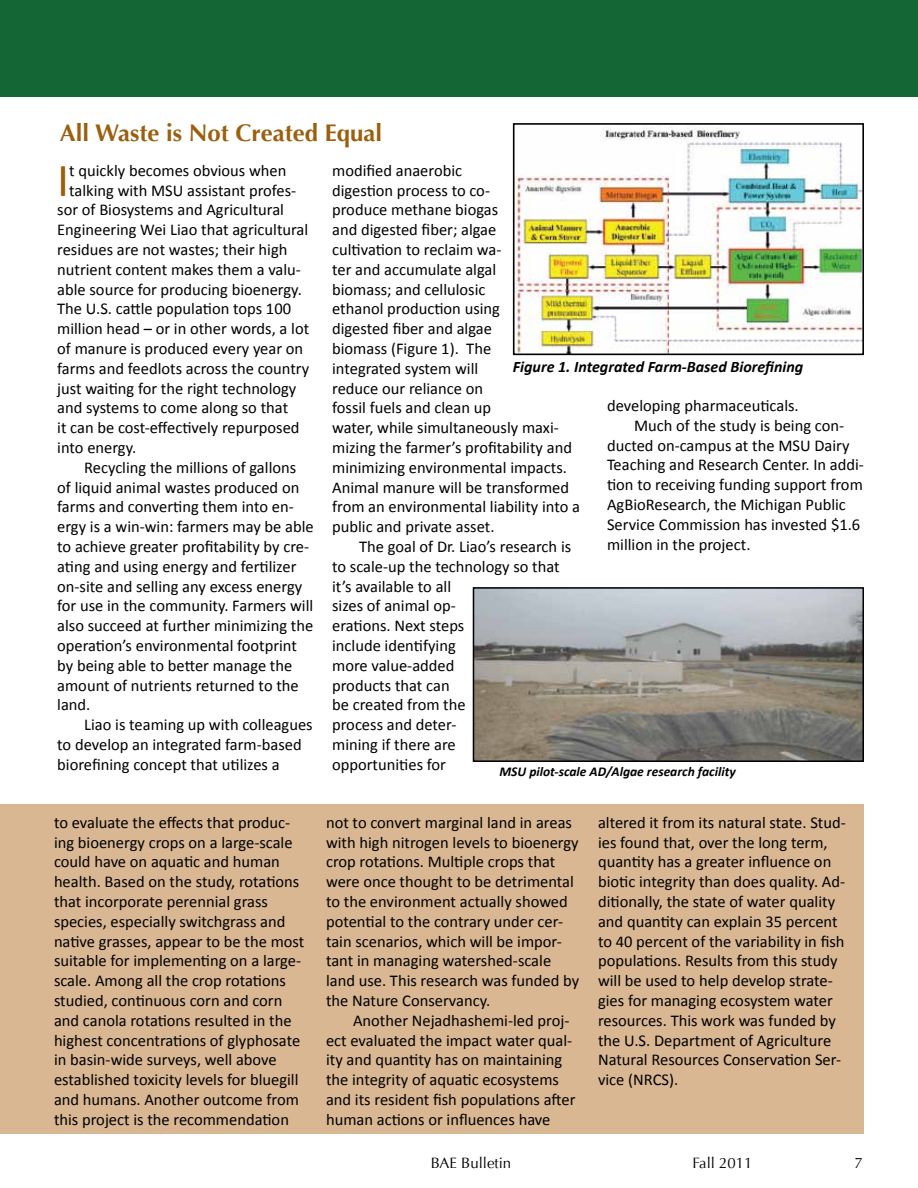
<style>
.page{position:relative;width:918px;height:1188px;background:#fff}
.page>*{position:absolute;margin:0;border:0;box-sizing:border-box;transform-origin:0 0}
.t1{font:47.7px "Calibri";color:#9b5f0e}
.t2{font:700 24px "Optima";color:#9b5f0e}
.t3{font:16.5px/19.8px "Calibri";color:#000}
.t4{font:italic 700 16.05px "Calibri";color:#000}
.t5{font:15px "Optima";color:#000}
.t6{font:italic 700 13.5px "Calibri";color:#000}
</style>
<div class="page">
<div style="left:0;top:0;width:918px;height:97px;background:#146734"></div>
<div style="left:0;top:805px;width:864px;height:329px;background:#d9b792"></div>
<img style="left:516px;top:128px;width:345px;height:224px">
<div style="left:513px;top:123px;width:351px;height:232px;border:2px solid #000"></div>
<img style="left:476px;top:590px;width:385px;height:169px">
<div style="left:473px;top:587px;width:391px;height:175px;border:2px solid #000"></div>
<h2 class="t2" style="left:60px;top:119px;width:324px">All Waste is Not Created Equal</h2>
<h1 class="t1" style="left:57px;top:150px;width:14px">I</h1>
<p class="t3" style="left:69px;top:160px;width:219px">t quickly becomes obvious when</p>
<p class="t3" style="left:69px;top:179px;width:229px">talking with MSU assistant profes-</p>
<p class="t3" style="left:57px;top:199px;width:228px">sor of Biosystems and Agricultural</p>
<p class="t3" style="left:57px;top:219px;width:253px">Engineering Wei Liao that agricultural</p>
<p class="t3" style="left:57px;top:239px;width:232px">residues are not wastes; their high</p>
<p class="t3" style="left:57px;top:259px;width:245px">nutrient content makes them a valu-</p>
<p class="t3" style="left:57px;top:278px;width:246px">able source for producing bioenergy.</p>
<p class="t3" style="left:57px;top:298px;width:235px">The U.S. cattle population tops 100</p>
<p class="t3" style="left:57px;top:318px;width:253px">million head – or in other words, a lot</p>
<p class="t3" style="left:57px;top:338px;width:248px">of manure is produced every year on</p>
<p class="t3" style="left:57px;top:358px;width:254px">farms and feedlots across the country</p>
<p class="t3" style="left:57px;top:377px;width:241px">just waiting for the right technology</p>
<p class="t3" style="left:57px;top:397px;width:232px">and systems to come along so that</p>
<p class="t3" style="left:57px;top:417px;width:244px">it can be cost-effectively repurposed</p>
<p class="t3" style="left:57px;top:437px;width:81px">into energy.</p>
<p class="t3" style="left:84px;top:457px;width:214px">Recycling the millions of gallons</p>
<p class="t3" style="left:57px;top:476px;width:244px">of liquid animal wastes produced on</p>
<p class="t3" style="left:57px;top:496px;width:238px">farms and converting them into en-</p>
<p class="t3" style="left:57px;top:516px;width:258px">ergy is a win-win: farmers may be able</p>
<p class="t3" style="left:57px;top:536px;width:253px">to achieve greater profitability by cre-</p>
<p class="t3" style="left:57px;top:556px;width:241px">ating and using energy and fertilizer</p>
<p class="t3" style="left:57px;top:575px;width:247px">on-site and selling any excess energy</p>
<p class="t3" style="left:57px;top:595px;width:258px">for use in the community. Farmers will</p>
<p class="t3" style="left:57px;top:615px;width:258px">also succeed at further minimizing the</p>
<p class="t3" style="left:57px;top:635px;width:241px">operation’s environmental footprint</p>
<p class="t3" style="left:57px;top:655px;width:237px">by being able to better manage the</p>
<p class="t3" style="left:57px;top:674px;width:243px">amount of nutrients returned to the</p>
<p class="t3" style="left:57px;top:694px;width:35px">land.</p>
<p class="t3" style="left:84px;top:714px;width:230px">Liao is teaming up with colleagues</p>
<p class="t3" style="left:57px;top:734px;width:246px">to develop an integrated farm-based</p>
<p class="t3" style="left:57px;top:754px;width:224px">biorefining concept that utilizes a</p>
<p class="t3" style="left:332px;top:160px;width:250px">modified anaerobic<br>digestion process to co-<br>produce methane biogas<br>and digested fiber; algae<br>cultivation to reclaim wa-<br>ter and accumulate algal<br>biomass; and cellulosic<br>ethanol production using<br>digested fiber and algae<br>biomass (Figure 1). The<br>integrated system will<br>reduce our reliance on<br>fossil fuels and clean up<br>water, while simultaneously maxi&shy;mizing the farmer’s profitability and minimizing environmental impacts.<br>Animal manure will be transformed from an environmental liability into a public and private asset.</p>
<p class="t3" style="left:332px;top:536px;width:241px;text-indent:27px">The goal of Dr. Liao’s research is to scale-up the technology so that it’s available to all<br>sizes of animal op-<br>erations. Next steps<br>include identifying<br>more value-added<br>products that can<br>be created from the<br>process and deter-<br>mining if there are<br>opportunities for</p>
<p class="t4" style="left:513px;top:356px;width:292px">Figure 1. Integrated Farm-Based Biorefining</p>
<p class="t3" style="left:607px;top:395px;width:193px">developing pharmaceuticals.</p>
<p class="t3" style="left:634px;top:415px;width:212px">Much of the study is being con-</p>
<p class="t3" style="left:607px;top:434px;width:244px">ducted on-campus at the MSU Dairy</p>
<p class="t3" style="left:607px;top:454px;width:258px">Teaching and Research Center. In addi-</p>
<p class="t3" style="left:607px;top:474px;width:257px">tion to receiving funding support from</p>
<p class="t3" style="left:607px;top:494px;width:240px">AgBioResearch, the Michigan Public</p>
<p class="t3" style="left:607px;top:514px;width:255px">Service Commission has invested $1.6</p>
<p class="t3" style="left:607px;top:533px;width:145px">million in the project.</p>
<p class="t6" style="left:499px;top:763px;width:238px">MSU pilot-scale AD/Algae research facility</p>
<p class="t3" style="left:54px;top:812px;width:252px">to evaluate the effects that produc&shy;ing bioenergy crops on a large-scale could have on aquatic and human health. Based on the study, rotations that incorporate perennial grass species, especially switchgrass and native grasses, appear to be the most suitable for implementing on a large&shy;scale. Among all the crop rotations studied, continuous corn and corn and canola rotations resulted in the highest concentrations of glyphosate in basin-wide surveys, well above established toxicity levels for bluegill and humans. Another outcome from this project is the recommendation</p>
<p class="t3" style="left:326px;top:812px;width:255px">not to convert marginal land in areas with high nitrogen levels to bioenergy crop rotations. Multiple crops that were once thought to be detrimental to the environment actually showed potential to the contrary under cer&shy;tain scenarios, which will be impor&shy;tant in managing watershed-scale land use. This research was funded by the Nature Conservancy.</p>
<p class="t3" style="left:326px;top:1010px;width:251px;text-indent:27px">Another Nejadhashemi-led proj&shy;ect evaluated the impact water qual&shy;ity and quantity has on maintaining the integrity of aquatic ecosystems and its resident fish populations after human actions or influences have</p>
<p class="t3" style="left:598px;top:812px;width:249px">altered it from its natural state. Stud&shy;ies found that, over the long term, quantity has a greater influence on biotic integrity than does quality. Ad&shy;ditionally, the state of water quality and quantity can explain 35 percent to 40 percent of the variability in fish populations. Results from this study will be used to help develop strate&shy;gies for managing ecosystem water resources. This work was funded by the U.S. Department of Agriculture Natural Resources Conservation Ser&shy;vice (NRCS).</p>
<p class="t5" style="left:431px;top:1154px;width:82px">BAE Bulletin</p>
<p class="t5" style="left:693px;top:1154px;width:62px">Fall 2011</p>
<p class="t5" style="left:855px;top:1154px;width:10px">7</p>
</div>
